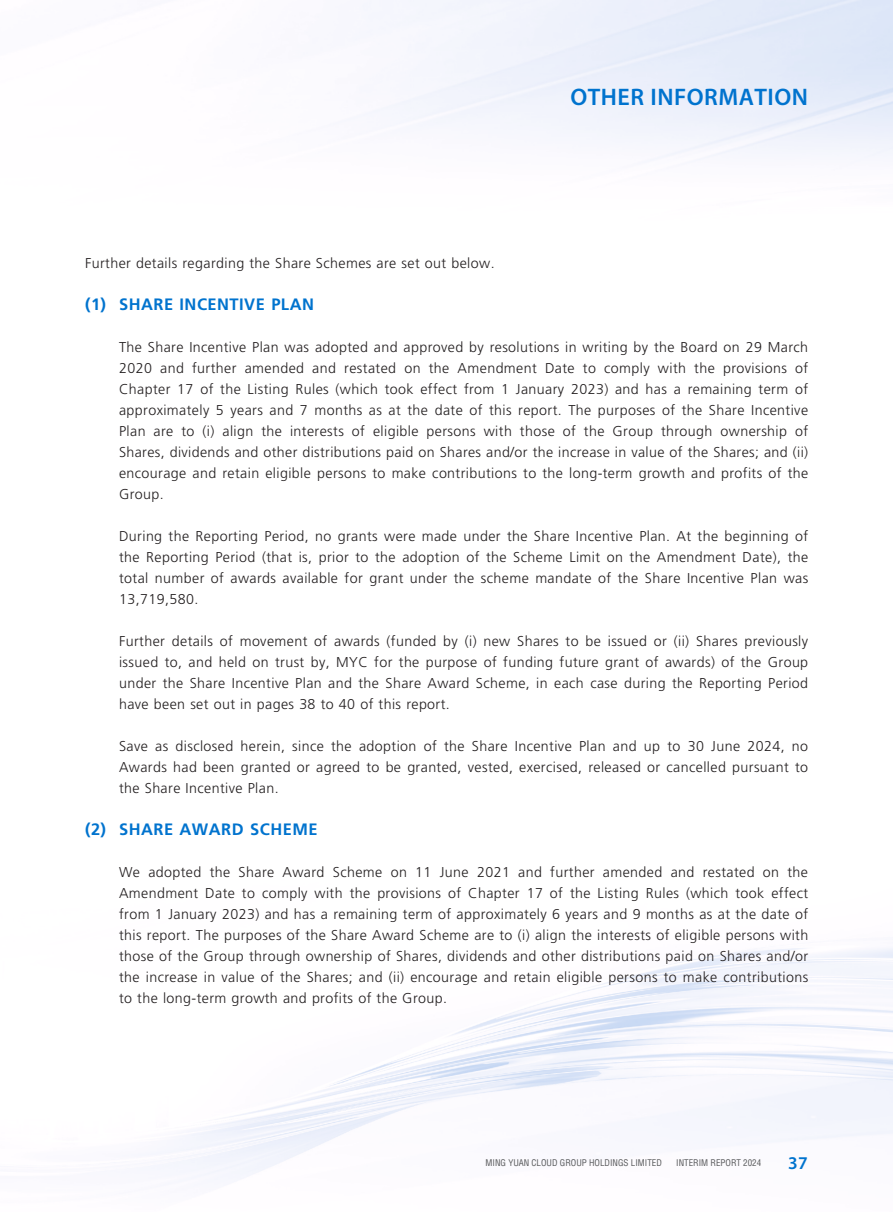
<style>
.page{position:relative;width:893px;height:1212px;background:#fff}
.page>*{position:absolute;margin:0;border:0;box-sizing:border-box;transform-origin:0 0}
.t1{font:600 24px "Myriad Pro";letter-spacing:.02em;color:#0073ce}
.t2{font:600 18px "Myriad Pro";color:#0073ce}
.t3{font:700 16.5px "Frutiger LT Std";letter-spacing:.03em;color:#0073ce}
.t4{font:300 14.25px/21px "Frutiger LT Std";letter-spacing:.03em;color:#231f20;text-align:justify}
.t5{font:condensed 9px "Helvetica LT Std";color:#57585a}
</style>
<div class="page">
<h1 class="t1" style="left:570px;top:82px;width:239px">OTHER INFORMATION</h1>
<p class="t4" style="left:85px;top:253px;width:411px">Further details regarding the Share Schemes are set out below.</p>
<p class="t3" style="left:85px;top:294px;width:230px">(1) SHARE INCENTIVE PLAN</p>
<p class="t4" style="left:119px;top:337px;width:691px">The Share Incentive Plan was adopted and approved by resolutions in writing by the Board on 29 March 2020 and further amended and restated on the Amendment Date to comply with the provisions of Chapter 17 of the Listing Rules (which took effect from 1 January 2023) and has a remaining term of approximately 5 years and 7 months as at the date of this report. The purposes of the Share Incentive Plan are to (i) align the interests of eligible persons with those of the Group through ownership of Shares, dividends and other distributions paid on Shares and/or the increase in value of the Shares; and (ii) encourage and retain eligible persons to make contributions to the long-term growth and profits of the Group.</p>
<p class="t4" style="left:119px;top:526px;width:691px">During the Reporting Period, no grants were made under the Share Incentive Plan. At the beginning of the Reporting Period (that is, prior to the adoption of the Scheme Limit on the Amendment Date), the total number of awards available for grant under the scheme mandate of the Share Incentive Plan was 13,719,580.</p>
<p class="t4" style="left:119px;top:631px;width:691px">Further details of movement of awards (funded by (i) new Shares to be issued or (ii) Shares previously issued to, and held on trust by, MYC for the purpose of funding future grant of awards) of the Group under the Share Incentive Plan and the Share Award Scheme, in each case during the Reporting Period have been set out in pages 38 to 40 of this report.</p>
<p class="t4" style="left:119px;top:736px;width:691px">Save as disclosed herein, since the adoption of the Share Incentive Plan and up to 30 June 2024, no Awards had been granted or agreed to be granted, vested, exercised, released or cancelled pursuant to the Share Incentive Plan.</p>
<p class="t3" style="left:85px;top:819px;width:234px">(2) SHARE AWARD SCHEME</p>
<p class="t4" style="left:119px;top:862px;width:691px">We adopted the Share Award Scheme on 11 June 2021 and further amended and restated on the Amendment Date to comply with the provisions of Chapter 17 of the Listing Rules (which took effect from 1 January 2023) and has a remaining term of approximately 6 years and 9 months as at the date of this report. The purposes of the Share Award Scheme are to (i) align the interests of eligible persons with those of the Group through ownership of Shares, dividends and other distributions paid on Shares and/or the increase in value of the Shares; and (ii) encourage and retain eligible persons to make contributions to the long-term growth and profits of the Group.</p>
<p class="t5" style="left:486px;top:1157px;width:178px">MING YUAN CLOUD GROUP HOLDINGS LIMITED</p>
<p class="t5" style="left:676px;top:1157px;width:86px">INTERIM REPORT 2024</p>
<p class="t2" style="left:788px;top:1152px;width:21px">37</p>
</div>
